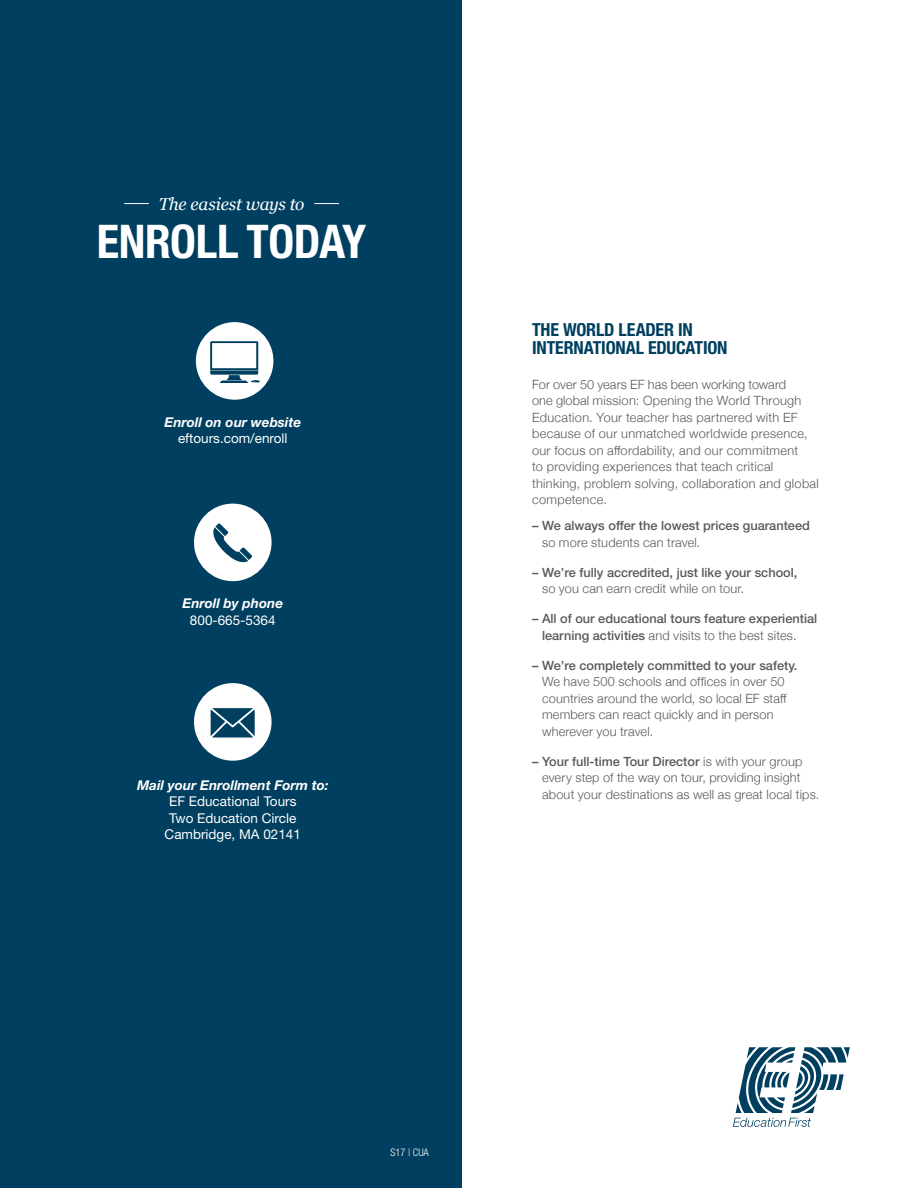
<style>
.page{position:relative;width:918px;height:1188px;background:#fff}
.page>*{position:absolute;margin:0;border:0;box-sizing:border-box;transform-origin:0 0}
.t1{font:700 condensed 46.5px "Helvetica Neue LT Std";letter-spacing:-.005em;color:#fff}
.t2{font:700 condensed 18px/18px "Helvetica Neue LT Std";letter-spacing:-.01em;color:#003f5f}
.t3{font:italic 17.25px "Georgia";letter-spacing:-.015em;color:#fff}
.t4{font:13.5px/16.5px "Helvetica Neue LT Std";color:#fff;text-align:center}
.t5{font:italic 700 13.5px "Helvetica Neue LT Std";color:#fff}
.t6{font:300 12.75px/16.5px "Helvetica Neue";letter-spacing:.015em;color:#58595b}
.t7{font:500 12.75px "Helvetica Neue LT Std";color:#58595b}
.t8{font:300 condensed 10.5px "Helvetica Neue LT Std";color:#fff}
.s1{font-family:"Helvetica Neue LT Std";font-weight:500}
.s2{font-family:"Helvetica Neue";font-weight:300}
</style>
<div class="page">
<div style="left:0;top:0;width:462px;height:1188px;background:#003f5f"></div>
<div style="left:194px;top:504px;width:78px;height:77px;background:#fff;border-radius:50%"></div>
<svg style="left:213px;top:523px;width:39px;height:40px"></svg>
<div style="left:194px;top:683px;width:78px;height:78px;background:#fff;border-radius:50%"></div>
<svg style="left:211px;top:708px;width:44px;height:30px"></svg>
<div style="left:196px;top:322px;width:77px;height:78px;background:#fff;border-radius:50%"></div>
<svg style="left:210px;top:341px;width:50px;height:42px"></svg>
<svg style="left:314px;top:203px;width:25px;height:1px"></svg>
<svg style="left:124px;top:203px;width:25px;height:1px"></svg>
<svg style="left:733px;top:1047px;width:117px;height:80px"></svg>
<h3 class="t3" style="left:159px;top:191px;width:147px">The easiest ways to</h3>
<h1 class="t1" style="left:97px;top:213px;width:271px">ENROLL TODAY</h1>
<p class="t5" style="left:164px;top:413px;width:138px">Enroll on our website</p>
<p class="t4" style="left:178px;top:430px;width:111px">eftours.com/enroll</p>
<p class="t5" style="left:182px;top:595px;width:102px">Enroll by phone</p>
<p class="t4" style="left:190px;top:611px;width:87px">800-665-5364</p>
<p class="t5" style="left:137px;top:776px;width:193px">Mail your Enrollment Form to:</p>
<p class="t4" style="left:165px;top:793px;width:138px">EF Educational Tours<br>Two Education Circle<br>Cambridge, MA 02141</p>
<h2 class="t2" style="left:532px;top:321px;width:197px">THE WORLD LEADER IN<br>INTERNATIONAL EDUCATION</h2>
<p class="t6" style="left:532px;top:375px;width:288px">For over 50 years EF has been working toward<br>one global mission: Opening the World Through Education. Your teacher has partnered with EF because of our unmatched worldwide presence, our focus on affordability, and our commitment<br>to providing experiences that teach critical thinking, problem solving, collaboration and global competence.</p>
<p class="t7" style="left:532px;top:518px;width:279px">– We always offer the lowest prices guaranteed</p>
<p class="t6" style="left:542px;top:533px;width:160px">so more students can travel.</p>
<p class="t7" style="left:532px;top:565px;width:267px">– We’re fully accredited, just like your school,</p>
<p class="t6" style="left:542px;top:579px;width:204px">so you can earn credit while on tour.</p>
<p class="t7" style="left:532px;top:611px;width:287px">– All of our educational tours feature experiential</p>
<p class="t6" style="left:542px;top:626px;width:256px"><span class="s1">learning activities</span> and visits to the best sites.</p>
<p class="t7" style="left:532px;top:658px;width:267px">– We’re completely committed to your safety.</p>
<p class="t6" style="left:542px;top:672px;width:246px">We have 500 schools and offices in over 50 countries around the world, so local EF staff members can react quickly and in person wherever you travel.</p>
<p class="t7" style="left:532px;top:754px;width:272px">– Your full-time Tour Director <span class="s2">is with your group</span></p>
<p class="t6" style="left:542px;top:768px;width:279px">every step of the way on tour, providing insight about your destinations as well as great local tips.</p>
<p class="t8" style="left:390px;top:1146px;width:40px">S17 | CUA</p>
</div>
